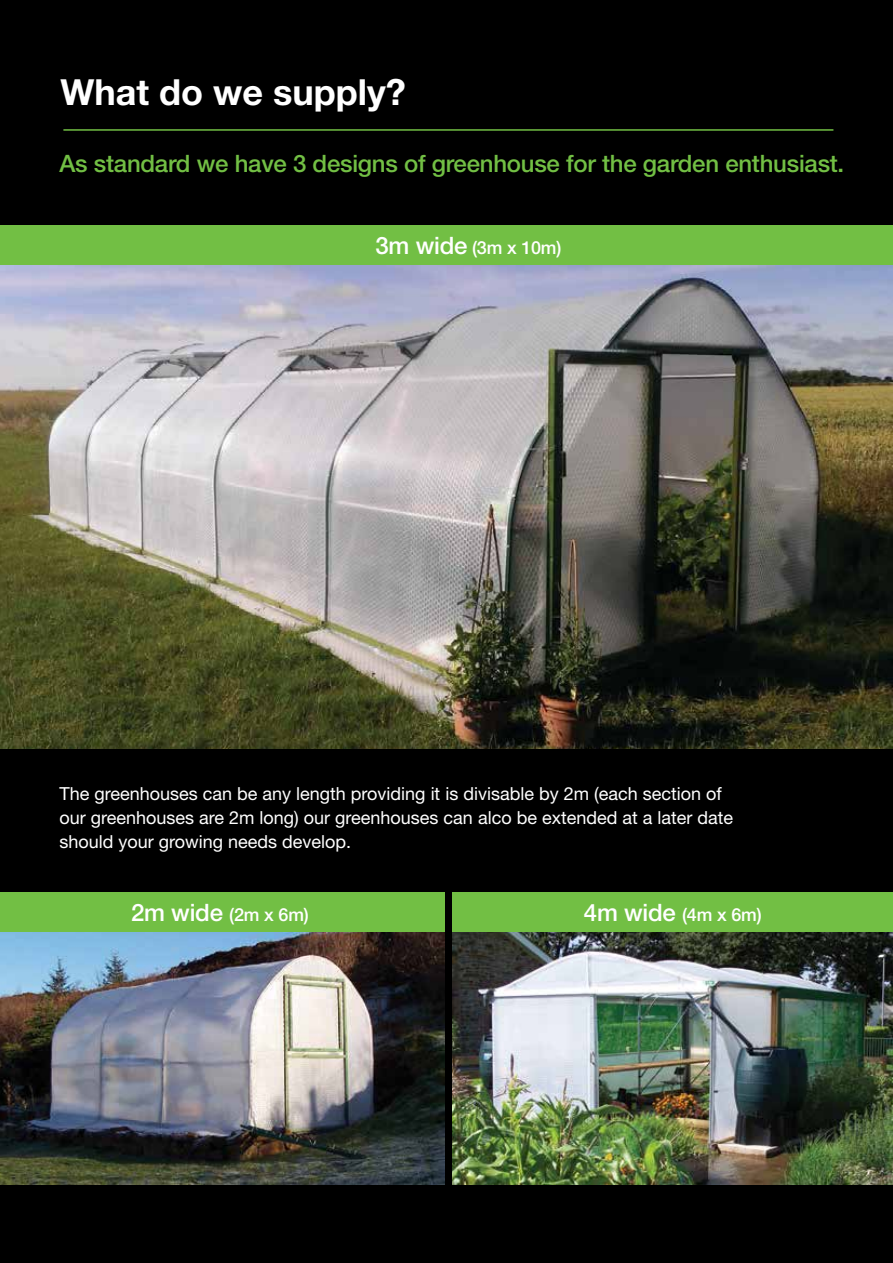
<style>
.page{position:relative;width:893px;height:1263px;background:#fff}
.page>*{position:absolute;margin:0;border:0;box-sizing:border-box;transform-origin:0 0}
.t1{font:700 36px "Helvetica Neue LT";color:#fff}
.t2{font:500 24px "Helvetica Neue LT";letter-spacing:-.01em;color:#72bf44}
.t3{font:18px/24px "Helvetica Neue LT";color:#fff}
.t4{font:500 18px "Helvetica Neue LT";letter-spacing:-.01em;color:#fff}
.s1{font-size:24px}
</style>
<div class="page">
<div style="left:0;top:0;width:892px;height:1263px;background:#000"></div>
<hr style="left:63px;top:129px;width:770px;height:2px;background:#72bf44">
<img style="left:453px;top:931px;width:439px;height:253px">
<img style="left:0;top:931px;width:444px;height:253px">
<img style="left:0;top:265px;width:892px;height:483px">
<div style="left:0;top:225px;width:893px;height:40px;background:#72bf44"></div>
<div style="left:0;top:892px;width:444px;height:39px;background:#72bf44"></div>
<div style="left:453px;top:892px;width:440px;height:39px;background:#72bf44"></div>
<hr style="left:892px;top:0;width:1px;height:1263px;background:#72bf44">
<img style="left:892px;top:555px;width:1px;height:708px">
<h1 class="t1" style="left:61px;top:70px;width:347px">What do we supply?</h1>
<h2 class="t2" style="left:60px;top:149px;width:786px">As standard we have 3 designs of greenhouse for the garden enthusiast.</h2>
<p class="t4" style="left:376px;top:237px;width:187px"><span class="s1">3m wide</span> (3m x 10m)</p>
<p class="t3" style="left:60px;top:781px;width:675px">The greenhouses can be any length providing it is divisable by 2m (each section of our greenhouses are 2m long) our greenhouses can alco be extended at a later date should your growing needs develop.</p>
<p class="t4" style="left:131px;top:904px;width:179px"><span class="s1">2m wide</span> (2m x 6m)</p>
<p class="t4" style="left:584px;top:904px;width:179px"><span class="s1">4m wide</span> (4m x 6m)</p>
</div>
